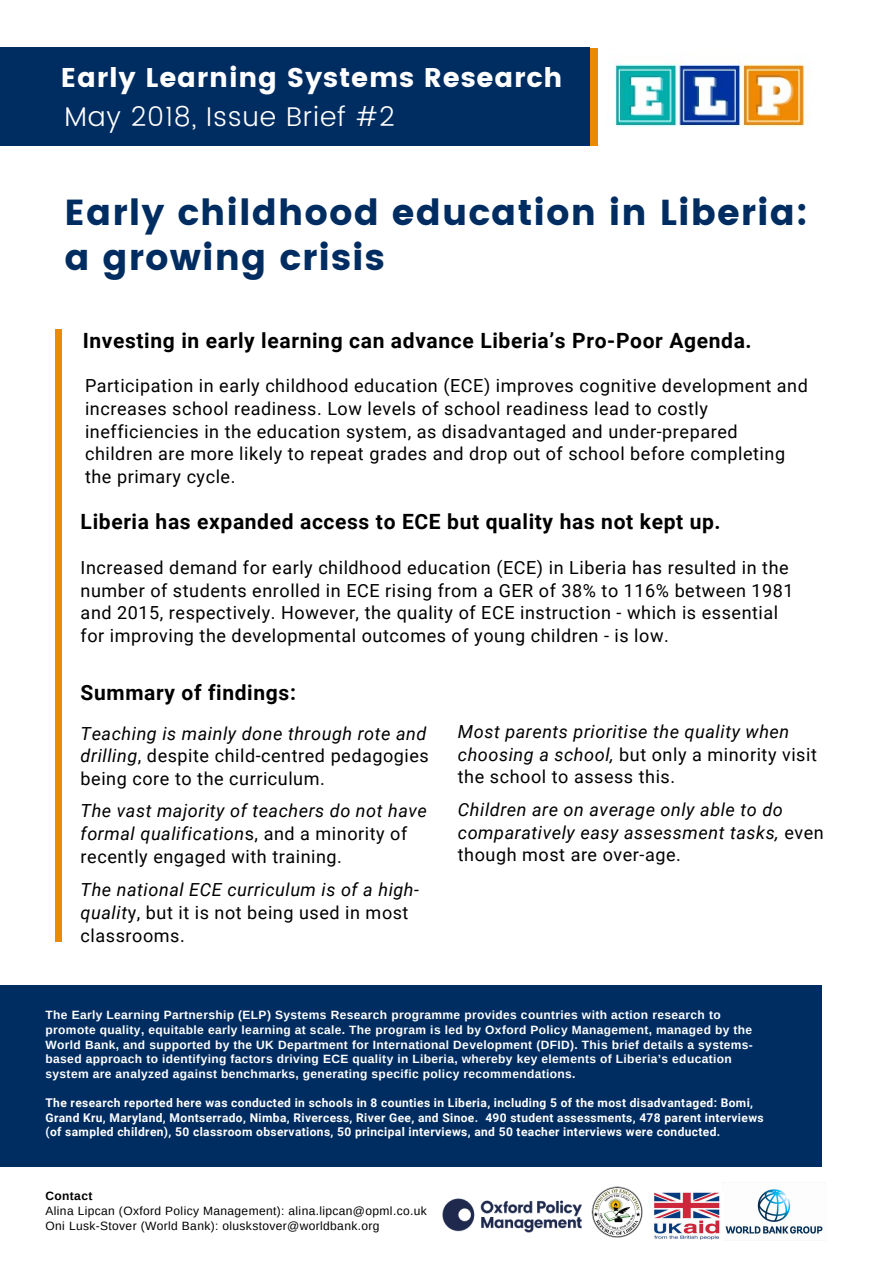
<style>
.page{position:relative;width:894px;height:1264px;background:#fff}
.page>*{position:absolute;margin:0;border:0;box-sizing:border-box;transform-origin:0 0}
.t1{font:36px/45px "Poppins";letter-spacing:.03em;color:#002d61}
.t2{font:27px "Poppins";letter-spacing:.03em;color:#fff}
.t3{font:300 27px "Poppins";letter-spacing:.03em;color:#fff}
.t4{font:700 21px "Roboto";letter-spacing:.03em;color:#000}
.t5{font:18px/22.5px "Roboto";letter-spacing:.03em;color:#000}
.t6{font:italic 18px/22.5px "Roboto";letter-spacing:.03em;color:#000}
.t7{font:700 12px/14.7px "Arimo";letter-spacing:.03em;color:#fff}
.t8{font:700 12px/14.7px "Roboto";letter-spacing:.03em;color:#fff}
.t9{font:12px/14.7px "Arimo";letter-spacing:.03em;color:#000}
.t10{font:700 12px "Arimo";letter-spacing:.03em;color:#000}
.s1{font-style:italic}
.s2{font-style:normal}
</style>
<div class="page">
<div style="left:56px;top:329px;width:5px;height:613px;background:#ee8908"></div>
<div style="left:0;top:48px;width:589px;height:98px;background:#002d61"></div>
<div style="left:0;top:984px;width:822px;height:182px;background:#002d61"></div>
<img style="left:725px;top:1189px;width:98px;height:45px">
<img style="left:654px;top:1192px;width:66px;height:47px">
<img style="left:442px;top:1198px;width:140px;height:35px">
<img style="left:591px;top:1186px;width:52px;height:52px">
<div style="left:589px;top:48px;width:8px;height:98px;background:#ee8908"></div>
<img style="left:614px;top:61px;width:197px;height:66px">
<h2 class="t2" style="left:61px;top:62px;width:503px">Early Learning Systems Research</h2>
<h2 class="t3" style="left:64px;top:101px;width:331px">May 2018, Issue Brief #2</h2>
<h1 class="t1" style="left:64px;top:190px;width:744px">Early childhood education in Liberia: a growing crisis</h1>
<p class="t4" style="left:83px;top:329px;width:670px">Investing in early learning can advance Liberia’s Pro-Poor Agenda.</p>
<p class="t5" style="left:85px;top:375px;width:724px">Participation in early childhood education (ECE) improves cognitive development and increases school readiness. Low levels of school readiness lead to costly inefficiencies in the education system, as disadvantaged and under-prepared children are more likely to repeat grades and drop out of school before completing the primary cycle.</p>
<p class="t4" style="left:81px;top:509px;width:641px">Liberia has expanded access to ECE but quality has not kept up.</p>
<p class="t5" style="left:81px;top:556px;width:714px">Increased demand for early childhood education (ECE) in Liberia has resulted in the number of students enrolled in ECE rising from a GER of 38% to 116% between 1981 and 2015, respectively. However, the quality of ECE instruction - which is essential for improving the developmental outcomes of young children - is low.</p>
<p class="t4" style="left:81px;top:680px;width:217px">Summary of findings:</p>
<p class="t5" style="left:81px;top:722px;width:349px"><span class="s1">Teaching is mainly done through rote and drilling</span>, despite child-centred pedagogies being core to the curriculum.</p>
<p class="t6" style="left:81px;top:800px;width:348px">The vast majority of teachers do not have formal qualification<span class="s2">s, and a minority of recently engaged with training.</span></p>
<p class="t6" style="left:81px;top:879px;width:340px">The national ECE curriculum is of a high&shy;qualit<span class="s2">y, but it is not being used in most classrooms.</span></p>
<p class="t6" style="left:458px;top:721px;width:360px">Most parents prioritise the quality when choosing a school, <span class="s2">but only a minority visit the school to assess this.</span></p>
<p class="t6" style="left:458px;top:799px;width:367px">Children are on average only able to do comparatively easy assessment tasks, <span class="s2">even though most are over-age.</span></p>
<p class="t7" style="left:46px;top:1007px;width:708px">The Early Learning Partnership (ELP) Systems Research programme provides countries with action research to promote quality, equitable early learning at scale. The program is led by Oxford Policy Management, managed by the World Bank, and supported by the UK Department for International Development (DFID). This brief details a systems&shy;based approach to identifying factors driving ECE quality in Liberia, whereby key elements of Liberia’s education system are analyzed against benchmarks, generating specific policy recommendations.</p>
<p class="t8" style="left:46px;top:1095px;width:719px">The research reported here was conducted in schools in 8 counties in Liberia, including 5 of the most disadvantaged: Bomi,<br>Grand Kru, Maryland, Montserrado, Nimba, Rivercess, River Gee, and Sinoe. 490 student assessments, 478 parent interviews (of sampled children), 50 classroom observations, 50 principal interviews, and 50 teacher interviews were conducted.</p>
<p class="t10" style="left:46px;top:1189px;width:48px">Contact</p>
<p class="t9" style="left:46px;top:1203px;width:382px">Alina Lipcan (Oxford Policy Management): alina.lipcan@opml.co.uk<br>Oni Lusk-Stover (World Bank): oluskstover@worldbank.org</p>
</div>
